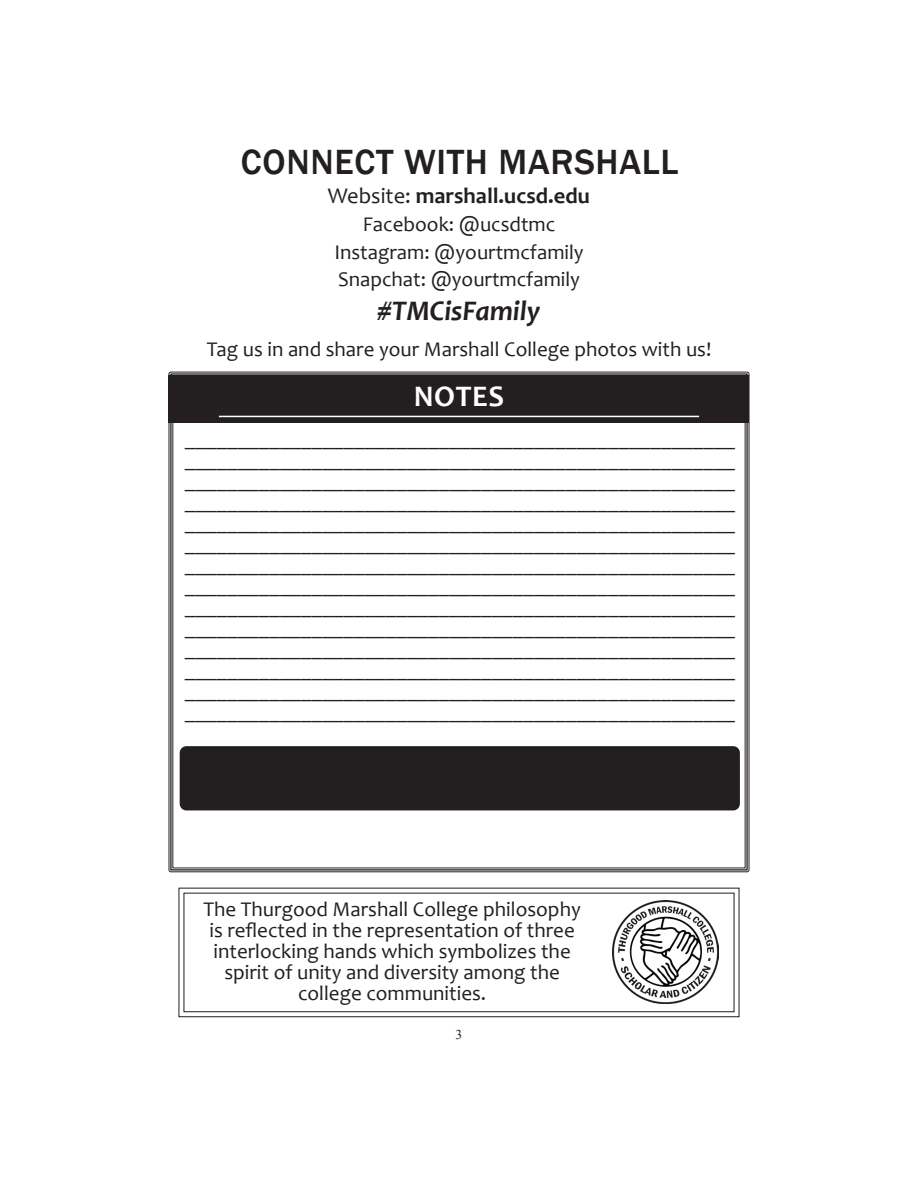
<style>
.page{position:relative;width:918px;height:1188px;background:#fff}
.page>*{position:absolute;margin:0;border:0;box-sizing:border-box;transform-origin:0 0}
.t1{font:500 36px "Franklin Gothic";letter-spacing:.02em;color:#231f20}
.t2{font:700 30px "Candara";letter-spacing:.02em;color:#fff}
.t3{font:italic 700 28.5px "Candara";color:#231f20}
.t4{font:700 22.5px "Candara";color:#231f20}
.t5{font:21px/21px "Candara";color:#231f20;text-align:center}
.t6{font:13.5px "Times New Roman";color:#231f20}
.s1{font-weight:400}
</style>
<div class="page">
<svg style="left:178px;top:887px;width:562px;height:131px"></svg>
<div style="left:183px;top:893px;width:552px;height:119px;border:1px solid #231f20"></div>
<img style="left:613px;top:900px;width:106px;height:104px">
<div style="left:169px;top:375px;width:580px;height:48px;background:#231f20"></div>
<div style="left:183px;top:750px;width:554px;height:57px;background:#231f20;border-radius:3px"></div>
<div style="left:180px;top:746px;width:560px;height:64px;border:7px solid #231f20;border-radius:3px"></div>
<hr style="left:219px;top:416px;width:480px;height:1px;background:#fff">
<h1 class="t1" style="left:241px;top:139px;width:439px">CONNECT WITH MARSHALL</h1>
<p class="t4" style="left:328px;top:182px;width:264px"><span class="s1">Website:</span> marshall.ucsd.edu</p>
<p class="t5" style="left:334px;top:210px;width:251px;line-height:27.8px">Facebook: @ucsdtmc<br>Instagram: @yourtmcfamily<br>Snapchat: @yourtmcfamily</p>
<h3 class="t3" style="left:378px;top:293px;width:164px">#TMCisFamily</h3>
<p class="t5" style="left:207px;top:339px;width:506px">Tag us in and share your Marshall College photos with us!</p>
<h2 class="t2" style="left:414px;top:378px;width:92px">NOTES</h2>
<p class="t5" style="left:185px;top:427px;width:552px;text-align:justify">____________________________________________________ ____________________________________________________ ____________________________________________________ ____________________________________________________ ____________________________________________________ ____________________________________________________ ____________________________________________________ ____________________________________________________ ____________________________________________________ ____________________________________________________ ____________________________________________________ ____________________________________________________ ____________________________________________________ ____________________________________________________</p>
<p class="t5" style="left:204px;top:899px;width:379px">The Thurgood Marshall College philosophy is reflected in the representation of three interlocking hands which symbolizes the spirit of unity and diversity among the college communities.</p>
<p class="t6" style="left:456px;top:1026px;width:8px">3</p>
</div>
